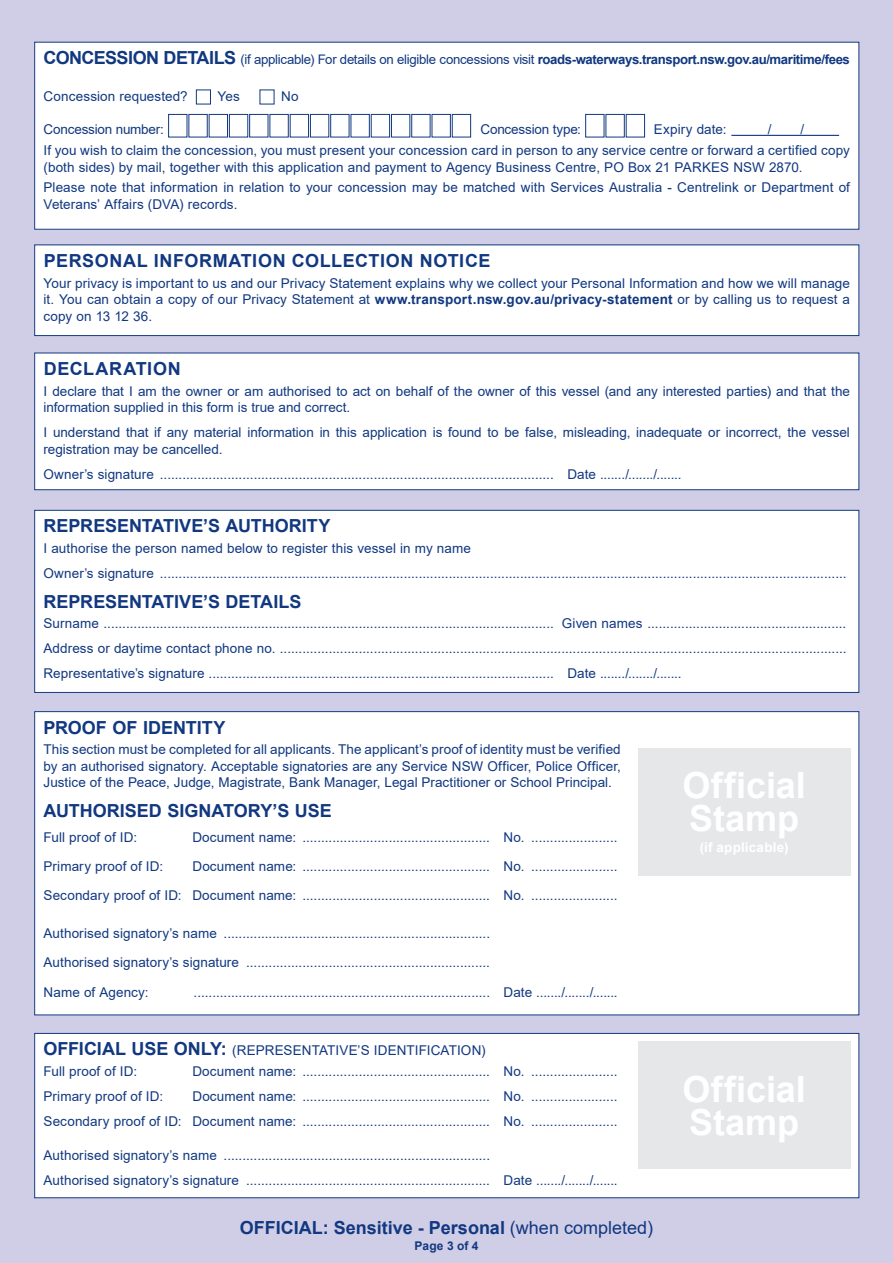
<style>
.page{position:relative;width:893px;height:1263px;background:#d0cde6}
.page>*{position:absolute;margin:0;border:0;box-sizing:border-box;transform-origin:0 0}
.Heading_1{font:700 36px/33px "Arial";letter-spacing:-.005em;color:#fff}
.Heading_1-2{font:700 18px "Arial";color:#113880}
.Heading_1-3{font:700 18px "Arial";letter-spacing:.035em;color:#113880}
.Body_9_11pt{font:13.5px/16.5px "Arial";letter-spacing:.005em;color:#113880}
.Heading_1-4{font:13.5px/16.5px "Arial";letter-spacing:.005em;color:#113880}
.Heading_1-5{font:13.5px "Arial";letter-spacing:-.015em;color:#113880}
.Heading_2{font:700 13.5px "Arial";letter-spacing:.015em;color:#fff}
.Heading_1-6{font:13.2px "Arial";letter-spacing:-.02em;color:#113880}
.t1{font:700 12px "Arial";letter-spacing:.015em;color:#113880}
.s1{font-weight:700;font-size:18px}
.s2{font-weight:700}
.s3{font-weight:400}
</style>
<div class="page">
<div style="left:35px;top:245px;width:824px;height:91px;background:#fff"></div>
<div style="left:34px;top:244px;width:825px;height:92px;border:1px solid #113880"></div>
<div style="left:35px;top:510px;width:824px;height:182px;background:#fff"></div>
<div style="left:34px;top:510px;width:825px;height:183px;border:1px solid #113880"></div>
<div style="left:35px;top:712px;width:824px;height:303px;background:#fff"></div>
<div style="left:35px;top:1033px;width:824px;height:165px;background:#fff"></div>
<div style="left:34px;top:1033px;width:825px;height:165px;border:1px solid #113880"></div>
<div style="left:638px;top:748px;width:212px;height:128px;background:#e6e7e9"></div>
<div style="left:638px;top:1041px;width:212px;height:128px;background:#e6e7e9"></div>
<div style="left:35px;top:42px;width:824px;height:187px;background:#fff"></div>
<div style="left:196px;top:90px;width:15px;height:14px;background:#fff;border:1px solid #113880"></div>
<div style="left:168px;top:114px;width:19px;height:23px;background:#fff;border:1px solid #113880"></div>
<div style="left:188px;top:114px;width:20px;height:23px;background:#fff;border:1px solid #113880"></div>
<div style="left:209px;top:114px;width:19px;height:23px;background:#fff;border:1px solid #113880"></div>
<div style="left:229px;top:114px;width:19px;height:23px;background:#fff;border:1px solid #113880"></div>
<div style="left:249px;top:114px;width:19px;height:23px;background:#fff;border:1px solid #113880"></div>
<div style="left:270px;top:114px;width:19px;height:23px;background:#fff;border:1px solid #113880"></div>
<div style="left:290px;top:114px;width:19px;height:23px;background:#fff;border:1px solid #113880"></div>
<div style="left:310px;top:114px;width:19px;height:23px;background:#fff;border:1px solid #113880"></div>
<div style="left:330px;top:114px;width:19px;height:23px;background:#fff;border:1px solid #113880"></div>
<div style="left:351px;top:114px;width:19px;height:23px;background:#fff;border:1px solid #113880"></div>
<div style="left:371px;top:114px;width:19px;height:23px;background:#fff;border:1px solid #113880"></div>
<div style="left:391px;top:114px;width:19px;height:23px;background:#fff;border:1px solid #113880"></div>
<div style="left:411px;top:114px;width:19px;height:23px;background:#fff;border:1px solid #113880"></div>
<div style="left:432px;top:114px;width:19px;height:23px;background:#fff;border:1px solid #113880"></div>
<div style="left:452px;top:114px;width:19px;height:23px;background:#fff;border:1px solid #113880"></div>
<div style="left:585px;top:114px;width:19px;height:23px;background:#fff;border:1px solid #113880"></div>
<div style="left:605px;top:114px;width:20px;height:23px;background:#fff;border:1px solid #113880"></div>
<div style="left:626px;top:114px;width:19px;height:23px;background:#fff;border:1px solid #113880"></div>
<div style="left:34px;top:42px;width:825px;height:188px;border:1px solid #113880"></div>
<hr style="left:731px;top:135px;width:108px;height:1px;background:#113880">
<div style="left:35px;top:353px;width:824px;height:137px;background:#fff"></div>
<div style="left:34px;top:353px;width:825px;height:137px;border:1px solid #113880"></div>
<p class="Heading_1-6" style="left:44px;top:50px;width:808px"><span class="s1">CONCESSION DETAILS</span> (if applicable) For details on eligible concessions visit <span class="s2">roads-waterways.transport.nsw.gov.au/maritime/fees</span></p>
<p class="Heading_1-4" style="left:44px;top:88px;width:146px">Concession requested?</p>
<p class="Heading_1-4" style="left:218px;top:88px;width:24px">Yes</p>
<p class="Heading_1-4" style="left:281px;top:88px;width:19px">No</p>
<p class="Heading_1-5" style="left:44px;top:120px;width:122px">Concession number:</p>
<p class="Heading_1-5" style="left:480px;top:120px;width:102px">Concession type:</p>
<p class="Heading_1-4" style="left:654px;top:121px;width:74px">Expiry date:</p>
<p class="Heading_1-4" style="left:768px;top:121px;width:5px">/</p>
<p class="Heading_1-4" style="left:800px;top:121px;width:5px">/</p>
<p class="Heading_1-4" style="left:44px;top:142px;width:808px">If you wish to claim the concession, you must present your concession card in person to any service centre or forward a certified copy (both sides) by mail, together with this application and payment to Agency Business Centre, PO Box 21 PARKES NSW 2870.</p>
<p class="Body_9_11pt" style="left:44px;top:179px;width:808px">Please note that information in relation to your concession may be matched with Services Australia - Centrelink or Department of<br>Veterans’ Affairs (DVA) records.</p>
<p class="Heading_1-3" style="left:44px;top:248px;width:448px">PERSONAL INFORMATION COLLECTION NOTICE</p>
<p class="Body_9_11pt" style="left:44px;top:275px;width:808px;text-align:justify">Your privacy is important to us and our Privacy Statement explains why we collect your Personal Information and how we will manage it. You can obtain a copy of our Privacy Statement at <span class="s2">www.transport.nsw.gov.au/privacy-statement</span> or by calling us to request a copy on 13 12 36.</p>
<p class="Heading_1-3" style="left:44px;top:356px;width:138px">DECLARATION</p>
<p class="Body_9_11pt" style="left:44px;top:383px;width:808px">I declare that I am the owner or am authorised to act on behalf of the owner of this vessel (and any interested parties) and that the information supplied in this form is true and correct.</p>
<p class="Body_9_11pt" style="left:44px;top:424px;width:808px">I understand that if any material information in this application is found to be false, misleading, inadequate or incorrect, the vessel registration may be cancelled.</p>
<p class="Body_9_11pt" style="left:44px;top:466px;width:639px">Owner’s signature ......................................................................................................... Date ......./......./.......</p>
<p class="Heading_1-2" style="left:44px;top:513px;width:288px">REPRESENTATIVE’S AUTHORITY</p>
<p class="Body_9_11pt" style="left:44px;top:540px;width:429px">I authorise the person named below to register this vessel in my name</p>
<p class="Body_9_11pt" style="left:44px;top:565px;width:804px">Owner’s signature .......................................................................................................................................................................................</p>
<p class="Heading_1-2" style="left:44px;top:589px;width:259px">REPRESENTATIVE’S DETAILS</p>
<p class="Body_9_11pt" style="left:44px;top:615px;width:804px">Surname ........................................................................................................................ Given names .....................................................</p>
<p class="Body_9_11pt" style="left:44px;top:640px;width:805px">Address or daytime contact phone no. .......................................................................................................................................................</p>
<p class="Body_9_11pt" style="left:44px;top:665px;width:639px">Representative’s signature ............................................................................................ Date ......./......./.......</p>
<p class="Heading_1-2" style="left:44px;top:715px;width:183px">PROOF OF IDENTITY</p>
<p class="Body_9_11pt" style="left:44px;top:741px;width:579px;text-align:justify">This section must be completed for all applicants. The applicant’s proof of identity must be verified by an authorised signatory. Acceptable signatories are any Service NSW Officer, Police Officer, Justice of the Peace, Judge, Magistrate, Bank Manager, Legal Practitioner or School Principal.</p>
<p class="Heading_1-2" style="left:44px;top:798px;width:290px">AUTHORISED SIGNATORY’S USE</p>
<p class="Body_9_11pt" style="left:44px;top:829px;width:95px">Full proof of ID:</p>
<p class="Body_9_11pt" style="left:192px;top:829px;width:427px">Document name: .................................................. No. .......................</p>
<p class="Body_9_11pt" style="left:44px;top:858px;width:121px">Primary proof of ID:</p>
<p class="Body_9_11pt" style="left:192px;top:858px;width:427px">Document name: .................................................. No. .......................</p>
<p class="Body_9_11pt" style="left:44px;top:887px;width:575px">Secondary proof of ID: Document name: .................................................. No. .......................</p>
<p class="Body_9_11pt" style="left:44px;top:925px;width:448px">Authorised signatory’s name .......................................................................</p>
<p class="Body_9_11pt" style="left:44px;top:954px;width:448px">Authorised signatory’s signature .................................................................</p>
<p class="Body_9_11pt" style="left:44px;top:983px;width:107px">Name of Agency:</p>
<p class="Body_9_11pt" style="left:194px;top:983px;width:426px">............................................................................... Date ......./......./.......</p>
<p class="Heading_1" style="left:682px;top:769px;width:125px">Official<br>Stamp</p>
<p class="Heading_2" style="left:700px;top:838px;width:90px">(if applicable)</p>
<p class="Heading_1-4" style="left:44px;top:1042px;width:444px"><span class="s1">OFFICIAL USE ONLY:</span> (REPRESENTATIVE’S IDENTIFICATION)</p>
<p class="Body_9_11pt" style="left:44px;top:1063px;width:95px">Full proof of ID:</p>
<p class="Body_9_11pt" style="left:192px;top:1063px;width:427px">Document name: .................................................. No. .......................</p>
<p class="Body_9_11pt" style="left:44px;top:1088px;width:121px">Primary proof of ID:</p>
<p class="Body_9_11pt" style="left:192px;top:1088px;width:427px">Document name: .................................................. No. .......................</p>
<p class="Body_9_11pt" style="left:44px;top:1113px;width:575px">Secondary proof of ID: Document name: .................................................. No. .......................</p>
<p class="Body_9_11pt" style="left:44px;top:1146px;width:448px">Authorised signatory’s name .......................................................................</p>
<p class="Body_9_11pt" style="left:44px;top:1171px;width:576px">Authorised signatory’s signature ................................................................. Date ......./......./.......</p>
<p class="Heading_1-2" style="left:240px;top:1215px;width:415px">OFFICIAL: Sensitive - Personal <span class="s3">(when completed)</span></p>
<p class="t1" style="left:414px;top:1238px;width:66px">Page 3 of 4</p>
<p class="Heading_1" style="left:682px;top:1073px;width:125px">Official<br>Stamp</p>
</div>
